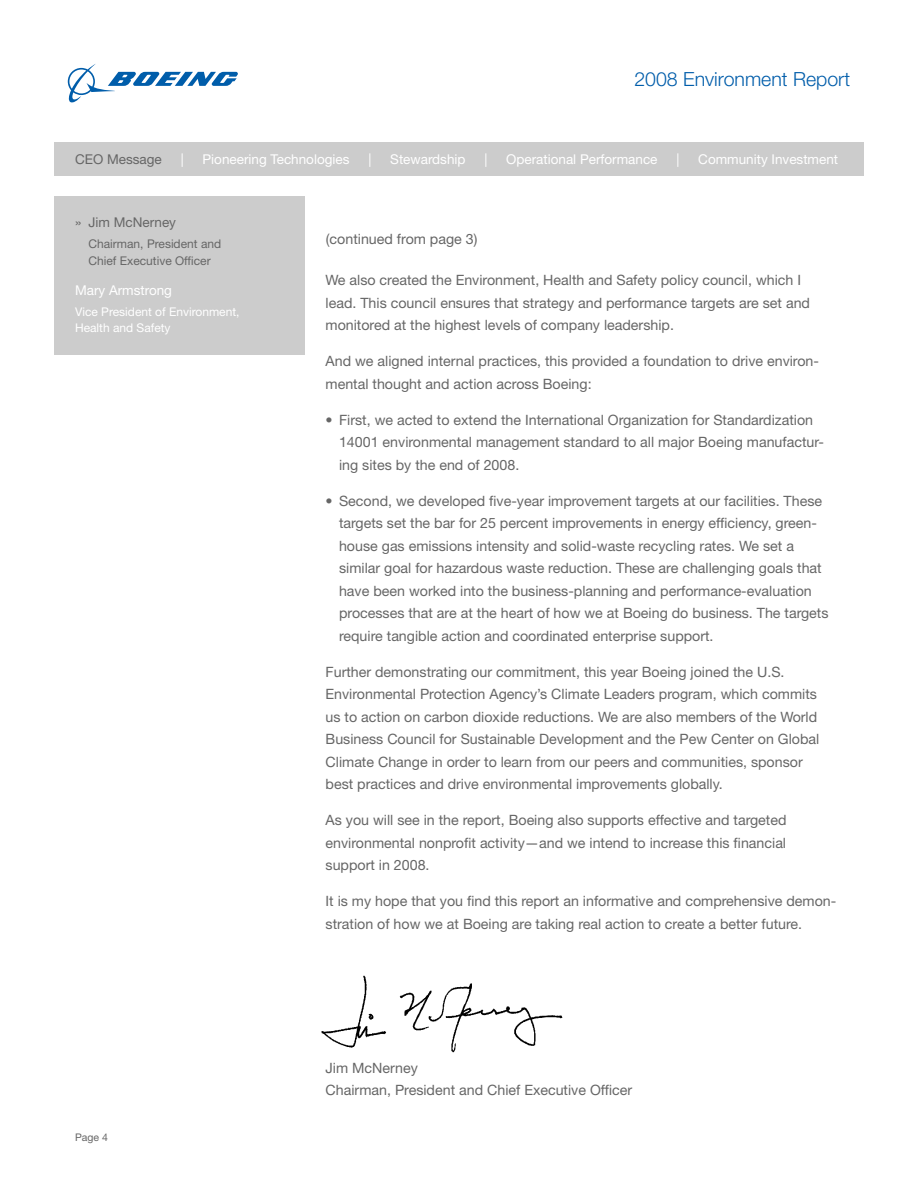
<style>
.page{position:relative;width:918px;height:1188px;background:#fff}
.page>*{position:absolute;margin:0;border:0;box-sizing:border-box;transform-origin:0 0}
.t1{font:300 19.5px "Helvetica Neue LT Std";color:#005daa}
.t2{font:14.25px/22.5px "Helvetica Neue LT Std";color:#666}
.t3{font:13.5px "Helvetica Neue LT Std";color:#fff}
.t4{font:13.5px "Helvetica Neue LT Std";color:#666}
.t5{font:12px/16.5px "Helvetica Neue LT Std";color:#666}
.t6{font:12px/16.5px "Helvetica Neue LT Std";color:#fff}
.t7{font:10.5px "Helvetica Neue LT Std";color:#666}
</style>
<div class="page">
<div style="left:54px;top:142px;width:810px;height:33px;background:#ccc"></div>
<div style="left:54px;top:196px;width:251px;height:159px;background:#ccc"></div>
<svg style="left:68px;top:64px;width:170px;height:39px"></svg>
<img style="left:321px;top:975px;width:242px;height:78px">
<h1 class="t1" style="left:634px;top:67px;width:217px">2008 Environment Report</h1>
<p class="t4" style="left:75px;top:151px;width:88px">CEO Message</p>
<p class="t3" style="left:181px;top:151px;width:4px">|</p>
<p class="t3" style="left:203px;top:151px;width:149px">Pioneering Technologies</p>
<p class="t3" style="left:368px;top:151px;width:4px">|</p>
<p class="t3" style="left:390px;top:151px;width:77px">Stewardship</p>
<p class="t3" style="left:484px;top:151px;width:4px">|</p>
<p class="t3" style="left:506px;top:151px;width:153px">Operational Performance</p>
<p class="t3" style="left:676px;top:151px;width:4px">|</p>
<p class="t3" style="left:698px;top:151px;width:141px">Community Investment</p>
<p class="t4" style="left:75px;top:214px;width:103px">» Jim McNerney</p>
<p class="t5" style="left:89px;top:235px;width:134px">Chairman, President and<br>Chief Executive Officer</p>
<p class="t3" style="left:75px;top:282px;width:99px">Mary Armstrong</p>
<p class="t6" style="left:75px;top:303px;width:166px">Vice President of Environment,<br>Health and Safety</p>
<p class="t7" style="left:75px;top:1132px;width:34px">Page 4</p>
<p class="t2" style="left:326px;top:228px;width:153px">(continued from page 3)</p>
<p class="t2" style="left:326px;top:269px;width:486px">We also created the Environment, Health and Safety policy council, which I lead. This council ensures that strategy and performance targets are set and monitored at the highest levels of company leadership.</p>
<p class="t2" style="left:326px;top:350px;width:495px">And we aligned internal practices, this provided a foundation to drive environ&shy;mental thought and action across Boeing:</p>
<p class="t2" style="left:339px;top:408px;width:486px;text-indent:-13px">• First, we acted to extend the International Organization for Standardization<br>14001 environmental management standard to all major Boeing manufactur&shy;ing sites by the end of 2008.</p>
<p class="t2" style="left:339px;top:489px;width:491px;text-indent:-13px">• Second, we developed five-year improvement targets at our facilities. These targets set the bar for 25 percent improvements in energy efficiency, green&shy;house gas emissions intensity and solid-waste recycling rates. We set a similar goal for hazardous waste reduction. These are challenging goals that have been worked into the business-planning and performance-evaluation processes that are at the heart of how we at Boeing do business. The targets require tangible action and coordinated enterprise support.</p>
<p class="t2" style="left:326px;top:660px;width:495px">Further demonstrating our commitment, this year Boeing joined the U.S.<br>Environmental Protection Agency’s Climate Leaders program, which commits us to action on carbon dioxide reductions. We are also members of the World Business Council for Sustainable Development and the Pew Center on Global Climate Change in order to learn from our peers and communities, sponsor best practices and drive environmental improvements globally.</p>
<p class="t2" style="left:326px;top:809px;width:462px;text-align:justify">As you will see in the report, Boeing also supports effective and targeted environmental nonprofit activity—and we intend to increase this financial support in 2008.</p>
<p class="t2" style="left:326px;top:890px;width:512px">It is my hope that you find this report an informative and comprehensive demon&shy;stration of how we at Boeing are taking real action to create a better future.</p>
<p class="t2" style="left:326px;top:1056px;width:308px">Jim McNerney<br>Chairman, President and Chief Executive Officer</p>
</div>
